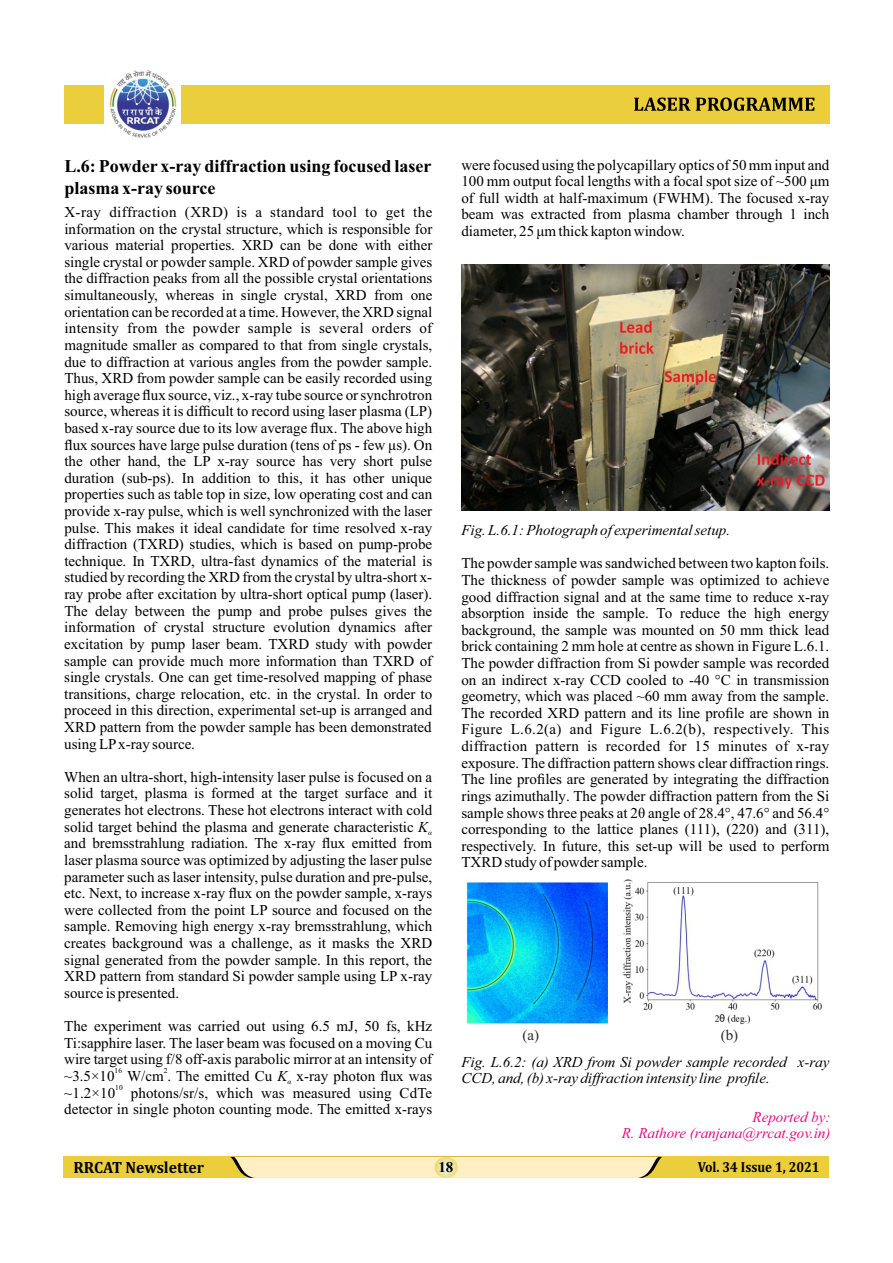
<style>
.page{position:relative;width:893px;height:1263px;background:#fff}
.page>*{position:absolute;margin:0;border:0;box-sizing:border-box;transform-origin:0 0}
.t1{font:700 18px/21.5px "Times New Roman";color:#000}
.t2{font:700 16.5px "Cambria";color:#000;scale:.95 1}
.t3{font:15px/16.6px "Times New Roman";color:#000;text-align:justify}
.t4{font:italic 15px/16.6px "Times New Roman";color:#000}
.t5{font:italic 15px/16.6px "Times New Roman";color:#e5097f;text-align:right}
.t6{font:15px "Times New Roman";color:#2b2a29}
.t7{font:700 15px "Times New Roman";color:#000}
.t8{font:700 14.7px "Cambria";color:#000;scale:.89 1}
.t9{font:7.5px "Times New Roman";color:#000}
.t10{font:italic 7.5px "Times New Roman";color:#000}
.s1{font-style:italic}
</style>
<div class="page">
<img style="left:466px;top:882px;width:142px;height:143px">
<img style="left:623px;top:879px;width:199px;height:146px">
<img style="left:461px;top:265px;width:368px;height:245px">
<div style="left:63px;top:1157px;width:766px;height:21px;background:#ebce3b"></div>
<div style="left:230px;top:1157px;width:432px;height:21px;background:#ffefc2"></div>
<svg style="left:435px;top:1157px;width:23px;height:21px"></svg>
<div style="left:64px;top:85px;width:765px;height:38px;background:#ebce3b"></div>
<svg style="left:634px;top:98px;width:180px;height:13px"></svg>
<div style="left:104px;top:73px;width:77px;height:62px;background:#fefefe"></div>
<img style="left:109px;top:70px;width:68px;height:68px">
<p class="t1" style="left:64px;top:157px;width:369px">L.6: Powder x-ray diffraction using focused laser plasma x-ray source</p>
<p class="t3" style="left:64px;top:205px;width:370px">X-ray diffraction (XRD) is a standard tool to get the information on the crystal structure, which is responsible for various material properties. XRD can be done with either single crystal or powder sample. XRD of powder sample gives the diffraction peaks from all the possible crystal orientations simultaneously, whereas in single crystal, XRD from one orientation can be recorded at a time. However, the XRD signal intensity from the powder sample is several orders of magnitude smaller as compared to that from single crystals, due to diffraction at various angles from the powder sample.<br>Thus, XRD from powder sample can be easily recorded using high average flux source, viz., x-ray tube source or synchrotron source, whereas it is difficult to record using laser plasma (LP) based x-ray source due to its low average flux. The above high flux sources have large pulse duration (tens of ps - few μs). On the other hand, the LP x-ray source has very short pulse duration (sub-ps). In addition to this, it has other unique properties such as table top in size, low operating cost and can provide x-ray pulse, which is well synchronized with the laser pulse. This makes it ideal candidate for time resolved x-ray diffraction (TXRD) studies, which is based on pump-probe technique. In TXRD, ultra-fast dynamics of the material is studied by recording the XRD from the crystal by ultra-short x&shy;ray probe after excitation by ultra-short optical pump (laser).<br>The delay between the pump and probe pulses gives the information of crystal structure evolution dynamics after excitation by pump laser beam. TXRD study with powder sample can provide much more information than TXRD of single crystals. One can get time-resolved mapping of phase transitions, charge relocation, etc. in the crystal. In order to proceed in this direction, experimental set-up is arranged and XRD pattern from the powder sample has been demonstrated using LPx-ray source.</p>
<p class="t3" style="left:64px;top:770px;width:369px">When an ultra-short, high-intensity laser pulse is focused on a solid target, plasma is formed at the target surface and it generates hot electrons. These hot electrons interact with cold solid target behind the plasma and generate characteristic <span class="s1">K</span><sub>α </sub>and bremsstrahlung radiation. The x-ray flux emitted from laser plasma source was optimized by adjusting the laser pulse parameter such as laser intensity, pulse duration and pre-pulse, etc. Next, to increase x-ray flux on the powder sample, x-rays were collected from the point LP source and focused on the sample. Removing high energy x-ray bremsstrahlung, which creates background was a challenge, as it masks the XRD signal generated from the powder sample. In this report, the XRD pattern from standard Si powder sample using LP x-ray source is presented.</p>
<p class="t3" style="left:64px;top:1019px;width:369px">The experiment was carried out using 6.5 mJ, 50 fs, kHz Ti:sapphire laser. The laser beam was focused on a moving Cu wire target using f/8 off-axis parabolic mirror at an intensity of</p>
<p class="t9" style="left:115px;top:1068px;width:9px">16</p>
<p class="t9" style="left:164px;top:1068px;width:5px">2</p>
<p class="t3" style="left:64px;top:1069px;width:369px">~3.5×10 W/cm . The emitted Cu <span class="s1">K</span> x-ray photon flux was</p>
<p class="t10" style="left:288px;top:1079px;width:5px">α</p>
<p class="t9" style="left:115px;top:1085px;width:9px">10</p>
<p class="t3" style="left:64px;top:1086px;width:369px">~1.2×10 photons/sr/s, which was measured using CdTe detector in single photon counting mode. The emitted x-rays</p>
<p class="t3" style="left:461px;top:158px;width:369px">were focused using the polycapillary optics of 50 mm input and 100 mm output focal lengths with a focal spot size of ~500 μm of full width at half-maximum (FWHM). The focused x-ray beam was extracted from plasma chamber through 1 inch diameter, 25 μm thick kapton window.</p>
<p class="t4" style="left:461px;top:523px;width:270px">Fig. L.6.1: Photograph of experimental setup.</p>
<p class="t3" style="left:461px;top:556px;width:369px">The powder sample was sandwiched between two kapton foils.<br>The thickness of powder sample was optimized to achieve good diffraction signal and at the same time to reduce x-ray absorption inside the sample. To reduce the high energy background, the sample was mounted on 50 mm thick lead brick containing 2 mm hole at centre as shown in Figure L.6.1.<br>The powder diffraction from Si powder sample was recorded on an indirect x-ray CCD cooled to -40 °C in transmission geometry, which was placed ~60 mm away from the sample.<br>The recorded XRD pattern and its line profile are shown in Figure L.6.2(a) and Figure L.6.2(b), respectively. This diffraction pattern is recorded for 15 minutes of x-ray exposure. The diffraction pattern shows clear diffraction rings.<br>The line profiles are generated by integrating the diffraction rings azimuthally. The powder diffraction pattern from the Si sample shows three peaks at 2θ angle of 28.4°, 47.6° and 56.4° corresponding to the lattice planes (111), (220) and (311), respectively. In future, this set-up will be used to perform TXRD study of powder sample.</p>
<p class="t6" style="left:522px;top:1029px;width:18px">(a)</p>
<p class="t6" style="left:721px;top:1029px;width:19px">(b)</p>
<p class="t4" style="left:461px;top:1055px;width:369px">Fig. L.6.2: (a) XRD from Si powder sample recorded x-ray<br>CCD, and, (b) x-ray diffraction intensity line profile.</p>
<p class="t5" style="left:622px;top:1110px;width:210px">Reported by:<br>R. Rathore (ranjana@rrcat.gov.in)</p>
<p class="t2" style="left:74px;top:1160px;width:139px">RRCAT Newsletter</p>
<p class="t7" style="left:438px;top:1162px;width:16px">18</p>
<p class="t8" style="left:698px;top:1160px;width:138px">Vol. 34 Issue 1, 2021</p>
</div>
